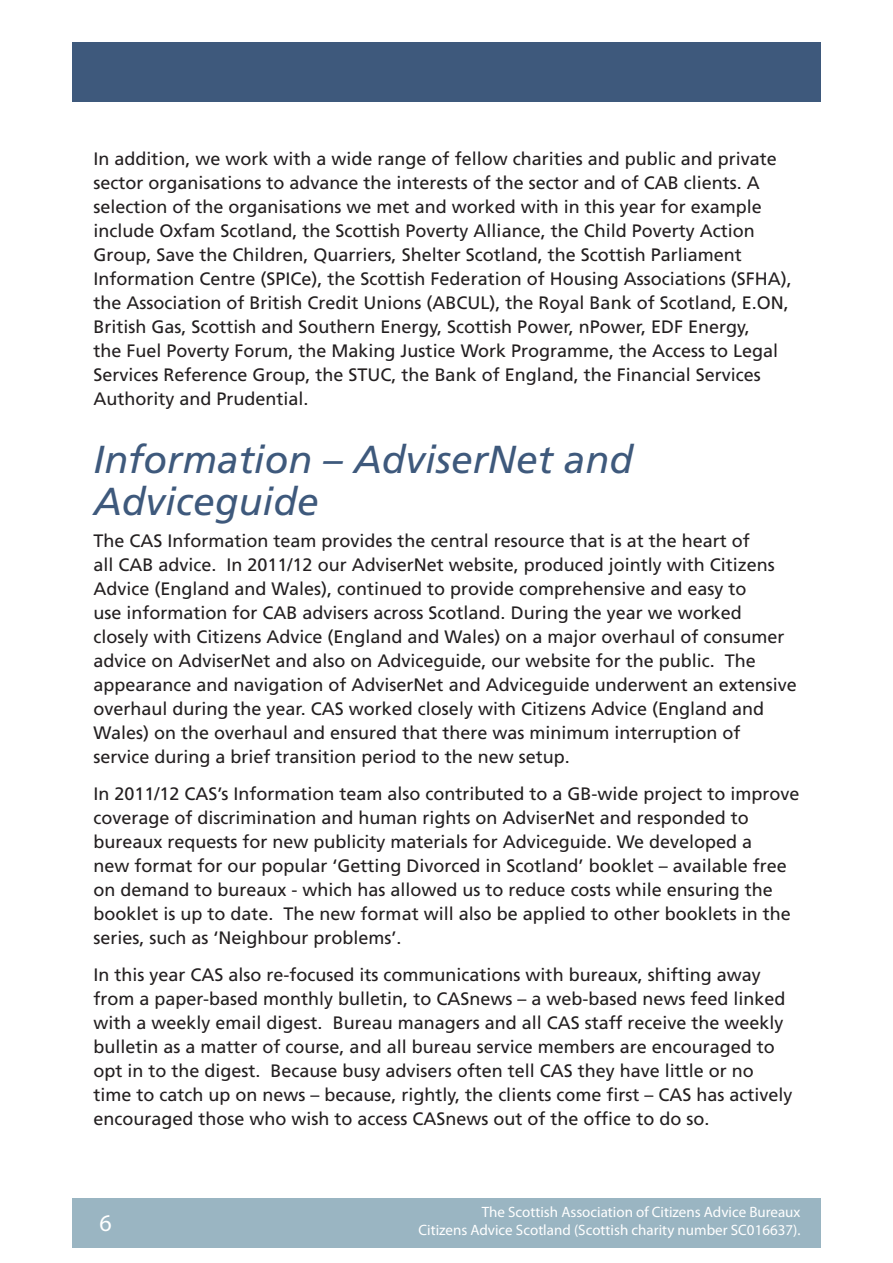
<style>
.page{position:relative;width:893px;height:1263px;background:#fff}
.page>*{position:absolute;margin:0;border:0;box-sizing:border-box;transform-origin:0 0}
.t1{font:italic 39px/42px "Frutiger LT Std";color:#3e597c}
.t2{font:24px "Myriad Pro";color:#fff}
.t3{font:18px/24px "Frutiger LT Std";color:#231f20}
.t4{font:15px/18px "Myriad Pro";color:#fff;text-align:right}
</style>
<div class="page">
<div style="left:72px;top:1198px;width:749px;height:49px;background:#9ab5c2"></div>
<div style="left:72px;top:43px;width:749px;height:59px;background:#3e597c"></div>
<p class="t3" style="left:94px;top:147px;width:700px">In addition, we work with a wide range of fellow charities and public and private sector organisations to advance the interests of the sector and of CAB clients. A selection of the organisations we met and worked with in this year for example include Oxfam Scotland, the Scottish Poverty Alliance, the Child Poverty Action Group, Save the Children, Quarriers, Shelter Scotland, the Scottish Parliament Information Centre (SPICe), the Scottish Federation of Housing Associations (SFHA), the Association of British Credit Unions (ABCUL), the Royal Bank of Scotland, E.ON, British Gas, Scottish and Southern Energy, Scottish Power, nPower, EDF Energy,<br>the Fuel Poverty Forum, the Making Justice Work Programme, the Access to Legal Services Reference Group, the STUC, the Bank of England, the Financial Services Authority and Prudential.</p>
<p class="t1" style="left:94px;top:438px;width:541px">Information – AdviserNet and<br>Adviceguide</p>
<p class="t3" style="left:94px;top:529px;width:705px">The CAS Information team provides the central resource that is at the heart of<br>all CAB advice. In 2011/12 our AdviserNet website, produced jointly with Citizens Advice (England and Wales), continued to provide comprehensive and easy to<br>use information for CAB advisers across Scotland. During the year we worked closely with Citizens Advice (England and Wales) on a major overhaul of consumer advice on AdviserNet and also on Adviceguide, our website for the public. The appearance and navigation of AdviserNet and Adviceguide underwent an extensive overhaul during the year. CAS worked closely with Citizens Advice (England and Wales) on the overhaul and ensured that there was minimum interruption of service during a brief transition period to the new setup.</p>
<p class="t3" style="left:94px;top:782px;width:707px">In 2011/12 CAS’s Information team also contributed to a GB-wide project to improve coverage of discrimination and human rights on AdviserNet and responded to bureaux requests for new publicity materials for Adviceguide. We developed a<br>new format for our popular ‘Getting Divorced in Scotland’ booklet – available free on demand to bureaux - which has allowed us to reduce costs while ensuring the booklet is up to date. The new format will also be applied to other booklets in the series, such as ‘Neighbour problems’.</p>
<p class="t3" style="left:94px;top:962px;width:700px">In this year CAS also re-focused its communications with bureaux, shifting away from a paper-based monthly bulletin, to CASnews – a web-based news feed linked with a weekly email digest. Bureau managers and all CAS staff receive the weekly bulletin as a matter of course, and all bureau service members are encouraged to opt in to the digest. Because busy advisers often tell CAS they have little or no time to catch up on news – because, rightly, the clients come first – CAS has actively encouraged those who wish to access CASnews out of the office to do so.</p>
<p class="t2" style="left:99px;top:1208px;width:14px">6</p>
<p class="t4" style="left:419px;top:1202px;width:383px">The Scottish Association of Citizens Advice Bureaux<br>Citizens Advice Scotland (Scottish charity number SC016637).</p>
</div>
